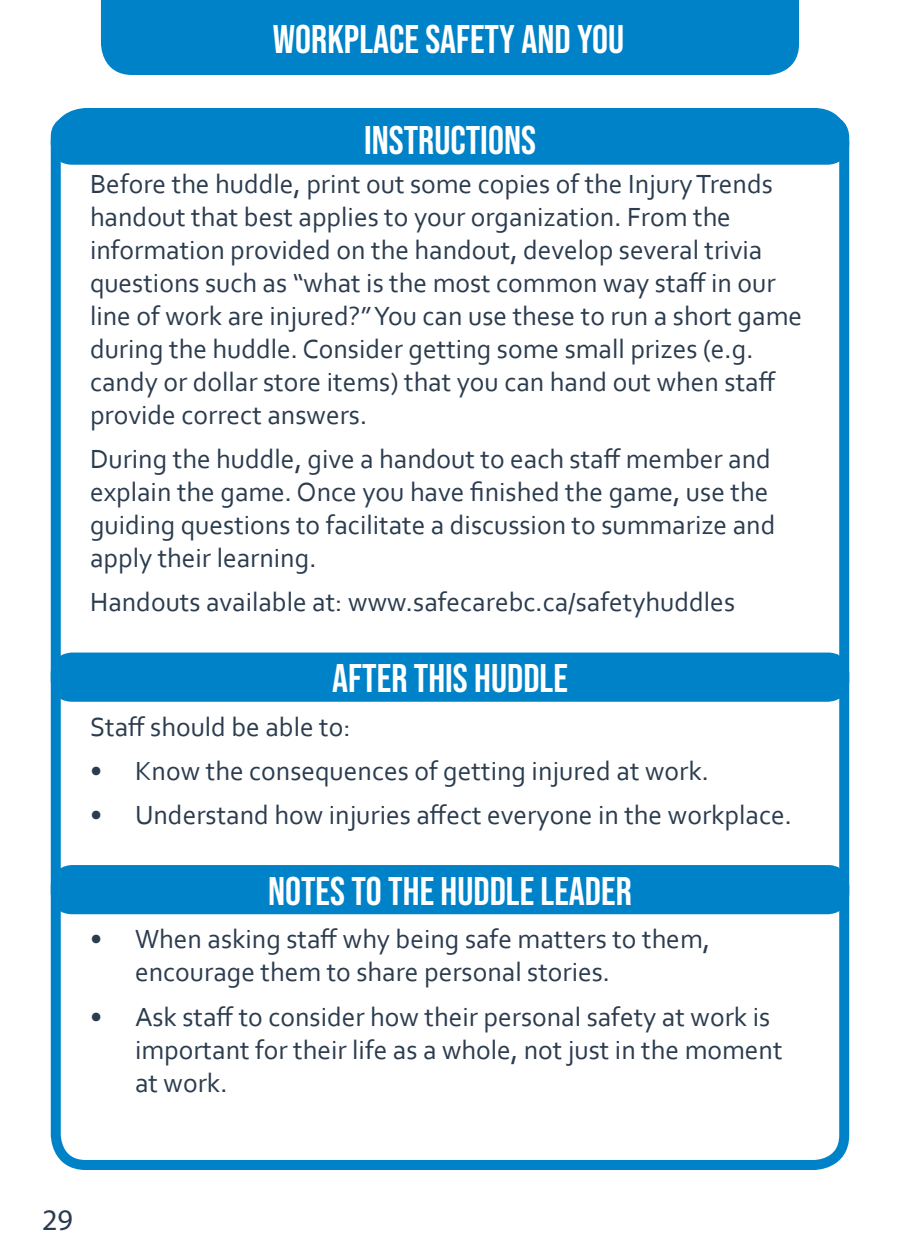
<style>
.page{position:relative;width:900px;height:1260px;background:#fff}
.page>*{position:absolute;margin:0;border:0;box-sizing:border-box;transform-origin:0 0}
.Title_Grey{font:40px "Bebas Neue";color:#fff}
.Title_White{font:40px "Bebas Neue";color:#fff}
.t1{font:30px "Myriad Pro";color:#2b3c4f}
.Paragraph_Style_2{font:27.5px/33px "Corbel";color:#2b3c4f}
</style>
<div class="page">
<div style="left:55px;top:119px;width:790px;height:42px;background:#0082c8;border-radius:18px"></div>
<div style="left:51px;top:116px;width:798px;height:49px;border:8px solid #0082c8;border-radius:18px"></div>
<div style="left:55px;top:656px;width:790px;height:42px;background:#0082c8;border-radius:18px"></div>
<div style="left:51px;top:653px;width:798px;height:49px;border:8px solid #0082c8;border-radius:18px"></div>
<div style="left:55px;top:869px;width:790px;height:42px;background:#0082c8;border-radius:18px"></div>
<div style="left:51px;top:865px;width:798px;height:49px;border:8px solid #0082c8;border-radius:18px"></div>
<div style="left:101px;top:0;width:698px;height:75px;background:#0082c8"></div>
<div style="left:51px;top:108px;width:798px;height:1062px;border:10px solid #0082c8;border-radius:30px"></div>
<p class="Title_White" style="left:273px;top:16px;width:353px">WORKPLACE SAFETY AND YOU</p>
<p class="Title_Grey" style="left:364px;top:118px;width:173px">INSTRUCTIONS</p>
<p class="Paragraph_Style_2" style="left:90px;top:166px;width:714px">Before the huddle, print out some copies of the Injury Trends handout that best applies to your organization. From the information provided on the handout, develop several trivia questions such as “what is the most common way staff in our line of work are injured?” You can use these to run a short game during the huddle. Consider getting some small prizes (e.g. candy or dollar store items) that you can hand out when staff provide correct answers.</p>
<p class="Paragraph_Style_2" style="left:90px;top:442px;width:687px">During the huddle, give a handout to each staff member and explain the game. Once you have finished the game, use the guiding questions to facilitate a discussion to summarize and apply their learning.</p>
<p class="Paragraph_Style_2" style="left:90px;top:585px;width:647px">Handouts available at: www.safecarebc.ca/safetyhuddles</p>
<p class="Title_Grey" style="left:332px;top:656px;width:237px">AFTER THIS HUDDLE</p>
<p class="Paragraph_Style_2" style="left:90px;top:710px;width:262px">Staff should be able to:</p>
<p class="Paragraph_Style_2" style="left:90px;top:754px;width:621px">• Know the consequences of getting injured at work.</p>
<p class="Paragraph_Style_2" style="left:90px;top:798px;width:704px">• Understand how injuries affect everyone in the workplace.</p>
<p class="Title_Grey" style="left:268px;top:868px;width:365px">NOTES TO THE HUDDLE LEADER</p>
<p class="Paragraph_Style_2" style="left:135px;top:922px;width:577px;text-indent:-45px">• When asking staff why being safe matters to them, encourage them to share personal stories.</p>
<p class="Paragraph_Style_2" style="left:135px;top:999px;width:649px;text-indent:-45px">• Ask staff to consider how their personal safety at work is important for their life as a whole, not just in the moment at work.</p>
<p class="t1" style="left:42px;top:1201px;width:32px">29</p>
</div>
